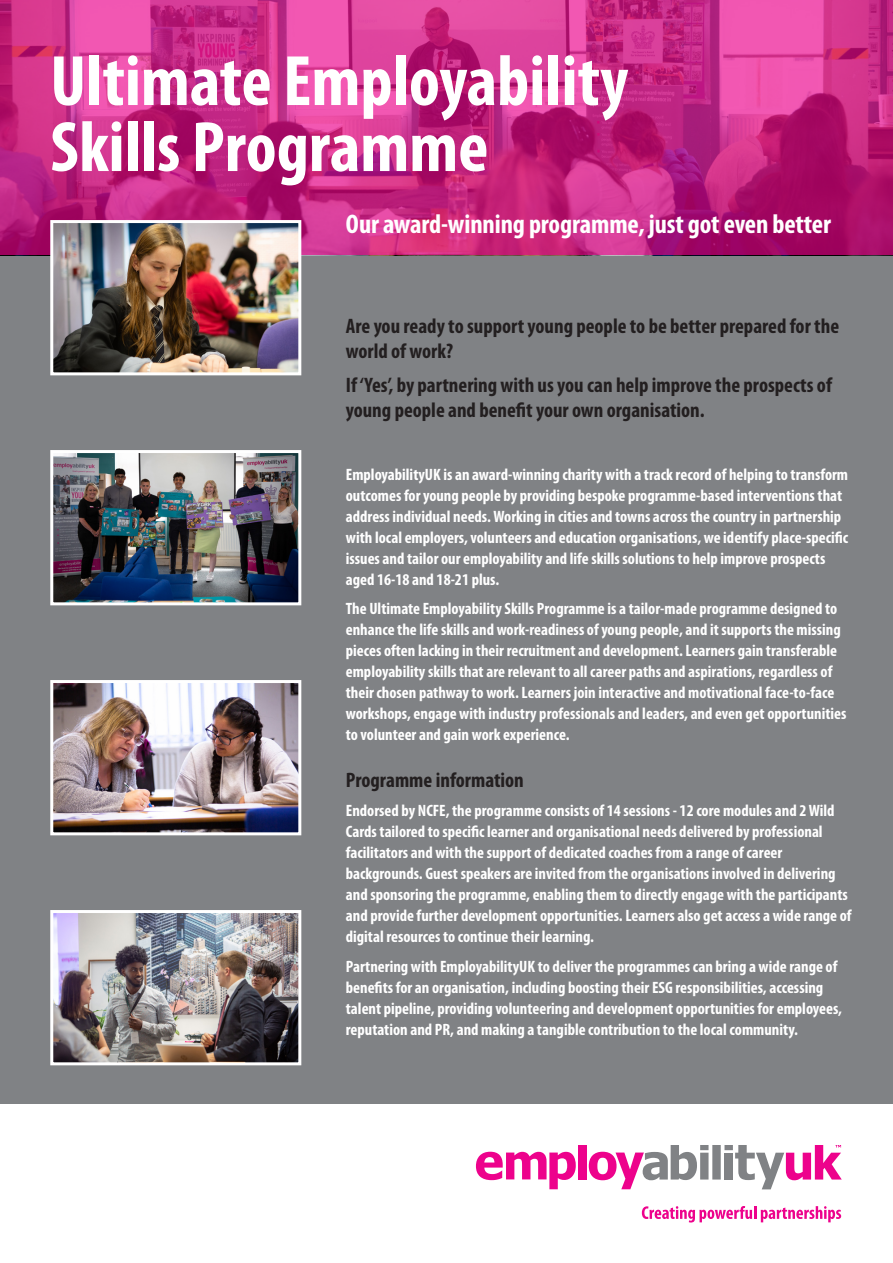
<style>
.page{position:relative;width:893px;height:1263px;background:#fff}
.page>*{position:absolute;margin:0;border:0;box-sizing:border-box;transform-origin:0 0}
.t1{font:700 condensed 72px/66px "Myriad Pro";color:#fff}
.t2{font:700 condensed 27px "Myriad Pro";letter-spacing:-.005em;color:#fff}
.Body_whiteout{font:700 condensed 21px/25.2px "Myriad Pro";color:#231f20}
.Paragraph_Style_2{font:700 condensed 21px/25.2px "Myriad Pro";color:#231f20}
.New_heading_14pt_Magenta{font:700 condensed 21px "Myriad Pro";color:#231f20}
.Body_whiteout-2{font:700 condensed 16.5px/21px "Myriad Pro";color:#fff}
</style>
<div class="page">
<div style="left:0;top:255px;width:893px;height:848px;background:#808285"></div>
<img style="left:54px;top:684px;width:243px;height:147px">
<div style="left:50px;top:680px;width:251px;height:155px;border:3px solid #fff"></div>
<img style="left:54px;top:454px;width:243px;height:147px">
<div style="left:50px;top:450px;width:251px;height:155px;border:3px solid #fff"></div>
<svg style="left:0;top:0;width:893px;height:255px;background:#c72b85"></svg>
<img style="left:54px;top:914px;width:243px;height:147px">
<div style="left:50px;top:910px;width:251px;height:155px;border:3px solid #fff"></div>
<img style="left:54px;top:224px;width:243px;height:147px">
<div style="left:50px;top:220px;width:251px;height:155px;border:3px solid #fff"></div>
<svg style="left:476px;top:1152px;width:100px;height:37px"></svg>
<div style="left:578px;top:1145px;width:8px;height:34px;background:#ed028c"></div>
<svg style="left:589px;top:1145px;width:253px;height:44px"></svg>
<svg style="left:642px;top:1206px;width:199px;height:16px"></svg>
<p class="t1" style="left:50px;top:47px;width:580px">Ultimate Employability<br>Skills Programme</p>
<p class="t2" style="left:346px;top:207px;width:487px">Our award-winning programme, just got even better</p>
<p class="Paragraph_Style_2" style="left:346px;top:313px;width:495px">Are you ready to support young people to be better prepared for the world of work?</p>
<p class="Body_whiteout" style="left:346px;top:371px;width:488px">If ‘Yes’, by partnering with us you can help improve the prospects of young people and benefit your own organisation.</p>
<p class="Body_whiteout-2" style="left:346px;top:464px;width:504px">EmployabilityUK is an award-winning charity with a track record of helping to transform outcomes for young people by providing bespoke programme-based interventions that address individual needs. Working in cities and towns across the country in partnership with local employers, volunteers and education organisations, we identify place-specific issues and tailor our employability and life skills solutions to help improve prospects aged 16-18 and 18-21 plus.</p>
<p class="Body_whiteout-2" style="left:346px;top:598px;width:502px">The Ultimate Employability Skills Programme is a tailor-made programme designed to enhance the life skills and work-readiness of young people, and it supports the missing pieces often lacking in their recruitment and development. Learners gain transferable employability skills that are relevant to all career paths and aspirations, regardless of their chosen pathway to work. Learners join interactive and motivational face-to-face workshops, engage with industry professionals and leaders, and even get opportunities to volunteer and gain work experience.</p>
<p class="New_heading_14pt_Magenta" style="left:346px;top:767px;width:180px">Programme information</p>
<p class="Body_whiteout-2" style="left:346px;top:800px;width:507px">Endorsed by NCFE, the programme consists of 14 sessions - 12 core modules and 2 Wild Cards tailored to specific learner and organisational needs delivered by professional facilitators and with the support of dedicated coaches from a range of career backgrounds. Guest speakers are invited from the organisations involved in delivering and sponsoring the programme, enabling them to directly engage with the participants and provide further development opportunities. Learners also get access a wide range of digital resources to continue their learning.</p>
<p class="Body_whiteout-2" style="left:346px;top:956px;width:498px">Partnering with EmployabilityUK to deliver the programmes can bring a wide range of benefits for an organisation, including boosting their ESG responsibilities, accessing talent pipeline, providing volunteering and development opportunities for employees, reputation and PR, and making a tangible contribution to the local community.</p>
</div>
